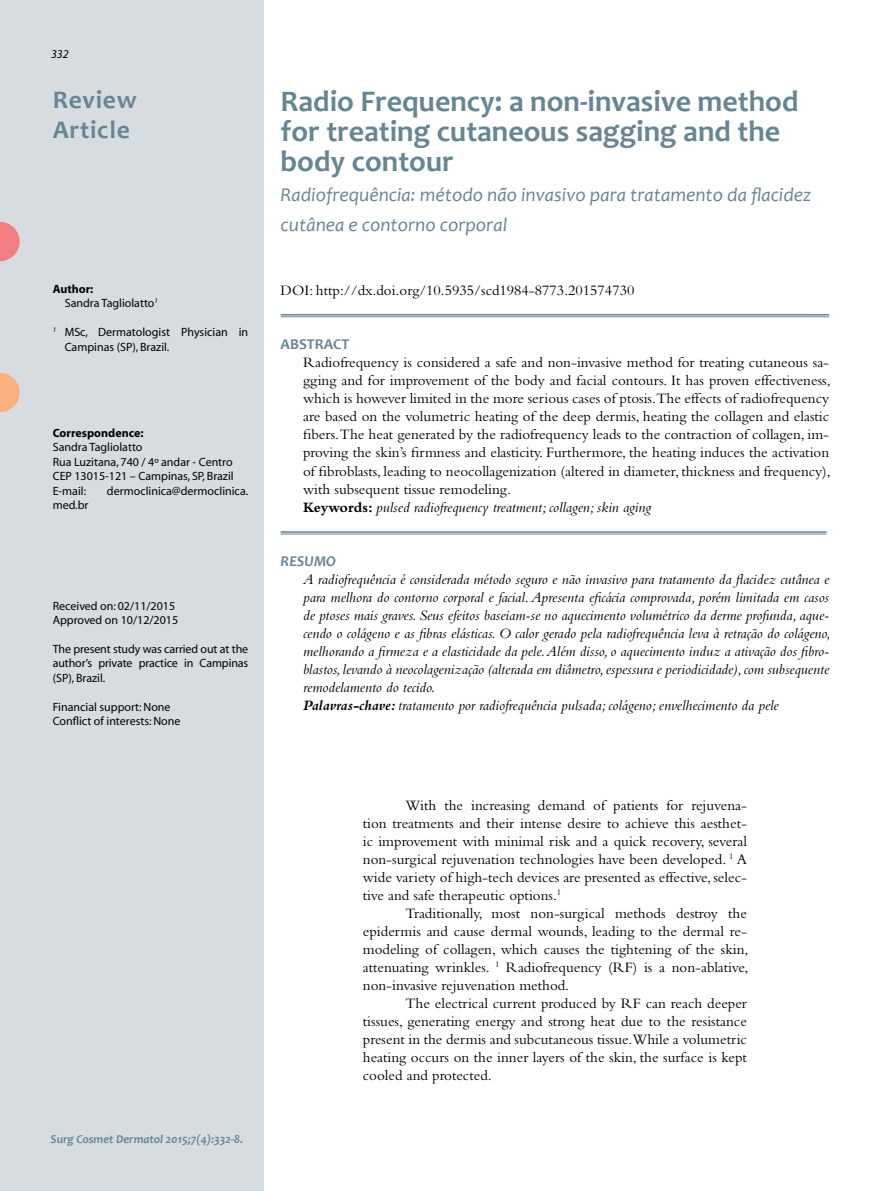
<style>
.page{position:relative;width:893px;height:1191px;background:#fff}
.page>*{position:absolute;margin:0;border:0;box-sizing:border-box;transform-origin:0 0}
.t1{font:700 30px/30px "Candara";color:#688594}
.t2{font:700 25.5px/30px "Candara";letter-spacing:.03em;color:#688594}
.t3{font:italic 19.5px/30px "Candara";color:#688594}
.t4{font:15px/18px "Bembo";color:#000;text-align:justify}
.t5{font:italic 15px/18px "Bembo";color:#000}
.t6{font:700 15px "Candara";color:#688594}
.t7{font:italic 700 15px "Candara";color:#688594}
.t8{font:12px/14.4px "Myriad";color:#000}
.t9{font:italic 700 12px "Candara";color:#688594}
.t10{font:700 12px "Myriad";color:#000}
.t11{font:italic 12px "Myriad";color:#000}
.s1{font-weight:700}
.s2{font-style:italic}
</style>
<div class="page">
<div style="left:0;top:0;width:263px;height:1191px;background:#d7dce0"></div>
<hr style="left:281px;top:314px;width:548px;height:1px;background:#688594">
<hr style="left:281px;top:316px;width:548px;height:1px;background:#688594">
<hr style="left:281px;top:531px;width:546px;height:2px;background:#688594">
<hr style="left:281px;top:534px;width:546px;height:1px;background:#688594">
<svg style="left:0;top:373px;width:20px;height:39px"></svg>
<svg style="left:0;top:222px;width:20px;height:39px"></svg>
<p class="t11" style="left:51px;top:48px;width:19px">332</p>
<h2 class="t2" style="left:53px;top:84px;width:86px">Review<br>Article</h2>
<h1 class="t1" style="left:281px;top:86px;width:519px">Radio Frequency: a non-invasive method for treating cutaneous sagging and the body contour</h1>
<h3 class="t3" style="left:281px;top:180px;width:532px">Radiofrequência: método não invasivo para tratamento da flacidez cutânea e contorno corporal</h3>
<p class="t8" style="left:65px;top:282px;width:95px;text-indent:-12px"><span class="s1">Author:<br></span>Sandra Tagliolatto<sup>1</sup></p>
<p class="t8" style="left:65px;top:325px;width:185px;text-indent:-12px"><sup>1</sup> MSc, Dermatologist Physician in<br>Campinas (SP), Brazil.</p>
<p class="t10" style="left:53px;top:427px;width:92px">Correspondence:</p>
<p class="t8" style="left:53px;top:441px;width:183px">Sandra Tagliolatto<br>Rua Luzitana, 740 / 4º andar - Centro<br>CEP 13015-121 – Campinas, SP, Brazil<br>E-mail:</p>
<p class="t8" style="left:107px;top:484px;width:143px">dermoclinica@dermoclinica.</p>
<p class="t8" style="left:53px;top:498px;width:37px">med.br</p>
<p class="t8" style="left:53px;top:599px;width:127px">Received on: 02/11/2015<br>Approved on 10/12/2015</p>
<p class="t8" style="left:53px;top:642px;width:197px;text-align:justify">The present study was carried out at the author’s private practice in Campinas (SP), Brazil.</p>
<p class="t8" style="left:53px;top:700px;width:129px">Financial support: None<br>Conflict of interests: None</p>
<p class="t9" style="left:51px;top:1131px;width:194px">Surg Cosmet Dermatol 2015;7(4):332-8.</p>
<p class="t4" style="left:281px;top:281px;width:355px">DOI: http://dx.doi.org/10.5935/scd1984-8773.201574730</p>
<p class="t6" style="left:281px;top:335px;width:70px">ABSTRACT</p>
<p class="t4" style="left:303px;top:353px;width:529px;text-align:left">Radiofrequency is considered a safe and non-invasive method for treating cutaneous sa&shy;gging and for improvement of the body and facial contours. It has proven effectiveness, which is however limited in the more serious cases of ptosis.The effects of radiofrequency are based on the volumetric heating of the deep dermis, heating the collagen and elastic fibers.The heat generated by the radiofrequency leads to the contraction of collagen, im&shy;proving the skin’s firmness and elasticity. Furthermore, the heating induces the activation of fibroblasts, leading to neocollagenization (altered in diameter, thickness and frequency), with subsequent tissue remodeling.<br><span class="s1">Keywords:</span> <span class="s2">pulsed radiofrequency treatment; collagen; skin aging</span></p>
<p class="t7" style="left:281px;top:551px;width:57px">RESUMO</p>
<p class="t5" style="left:303px;top:569px;width:529px">A radiofrequência é considerada método seguro e não invasivo para tratamento da flacidez cutânea e para melhora do contorno corporal e facial. Apresenta eficácia comprovada, porém limitada em casos de ptoses mais graves. Seus efeitos baseiam-se no aquecimento volumétrico da derme profunda, aque&shy;cendo o colágeno e as fibras elásticas. O calor gerado pela radiofrequência leva à retração do colágeno, melhorando a firmeza e a elasticidade da pele. Além disso, o aquecimento induz a ativação dos fibro&shy;blastos, levando à neocolagenização (alterada em diâmetro, espessura e periodicidade), com subsequente remodelamento do tecido.<br><span class="s1">Palavras-chave:</span> tratamento por radiofrequência pulsada; colágeno; envelhecimento da pele</p>
<p class="t4" style="left:363px;top:796px;width:386px;text-indent:43px">With the increasing demand of patients for rejuvena&shy;tion treatments and their intense desire to achieve this aesthet&shy;ic improvement with minimal risk and a quick recovery, several non-surgical rejuvenation technologies have been developed. <sup>1</sup> A wide variety of high-tech devices are presented as effective, selec&shy;tive and safe therapeutic options.<sup>1</sup></p>
<p class="t4" style="left:363px;top:904px;width:387px;text-indent:43px">Traditionally, most non-surgical methods destroy the epidermis and cause dermal wounds, leading to the dermal re&shy;modeling of collagen, which causes the tightening of the skin, attenuating wrinkles. <sup>1</sup> Radiofrequency (RF) is a non-ablative, non-invasive rejuvenation method.</p>
<p class="t4" style="left:363px;top:994px;width:386px;text-indent:43px">The electrical current produced by RF can reach deeper tissues, generating energy and strong heat due to the resistance present in the dermis and subcutaneous tissue.While a volumetric heating occurs on the inner layers of the skin, the surface is kept cooled and protected.</p>
</div>
